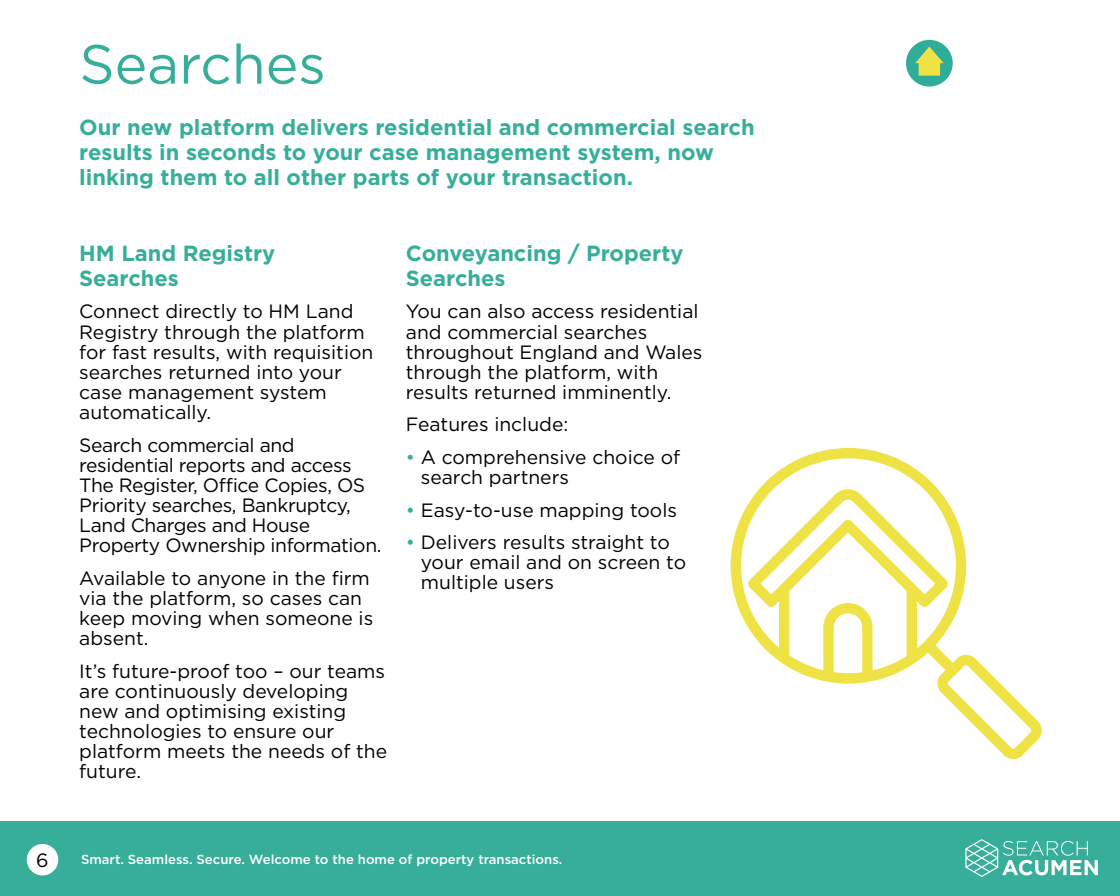
<style>
.page{position:relative;width:1120px;height:896px;background:#fff}
.page>*{position:absolute;margin:0;border:0;box-sizing:border-box;transform-origin:0 0}
.t1{font:55.12px "Gotham";color:#37ae9a}
.t2{font:700 21.88px/25.4px "Gotham";color:#37ae9a}
.t3{font:19.25px/20.1px "Gotham";color:#000}
.t4{font:19.25px/20.1px "Gotham";letter-spacing:-.02em;color:#000}
.t5{font:500 13.12px "Gotham";color:#fff}
.s1{color:#37ae9a}
</style>
<div class="page">
<div style="left:0;top:822px;width:1120px;height:74px;background:#37ae9a"></div>
<svg style="left:965px;top:839px;width:133px;height:38px"></svg>
<div style="left:27px;top:844px;width:31px;height:31px;background:#fff;border-radius:50%"></div>
<svg style="left:906px;top:40px;width:47px;height:47px"></svg>
<svg style="left:731px;top:448px;width:311px;height:311px"></svg>
<h1 class="t1" style="left:79px;top:29px;width:248px">Searches</h1>
<p class="t2" style="left:79px;top:114px;width:677px">Our new platform delivers residential and commercial search results in seconds to your case management system, now linking them to all other parts of your transaction.</p>
<p class="t2" style="left:79px;top:240px;width:198px">HM Land Registry<br>Searches</p>
<p class="t3" style="left:79px;top:301px;width:296px">Connect directly to HM Land<br>Registry through the platform for fast results, with requisition searches returned into your case management system automatically.</p>
<p class="t4" style="left:79px;top:434px;width:304px">Search commercial and residential reports and access<br>The Register, Office Copies, OS<br>Priority searches, Bankruptcy,<br>Land Charges and House<br>Property Ownership information.</p>
<p class="t3" style="left:79px;top:567px;width:296px">Available to anyone in the firm via the platform, so cases can keep moving when someone is absent.</p>
<p class="t3" style="left:79px;top:660px;width:309px">It’s future-proof too – our teams are continuously developing new and optimising existing technologies to ensure our platform meets the needs of the future.</p>
<p class="t2" style="left:406px;top:240px;width:279px">Conveyancing / Property<br>Searches</p>
<p class="t3" style="left:406px;top:301px;width:298px">You can also access residential and commercial searches throughout England and Wales through the platform, with results returned imminently.</p>
<p class="t3" style="left:406px;top:414px;width:164px">Features include:</p>
<p class="t3" style="left:421px;top:447px;width:261px;text-indent:-15px"><span class="s1">•</span> A comprehensive choice of search partners</p>
<p class="t3" style="left:406px;top:499px;width:273px"><span class="s1">•</span> Easy-to-use mapping tools</p>
<p class="t3" style="left:421px;top:532px;width:267px;text-indent:-15px"><span class="s1">•</span> Delivers results straight to your email and on screen to multiple users</p>
<p class="t3" style="left:36px;top:850px;width:14px">6</p>
<p class="t5" style="left:81px;top:851px;width:483px">Smart. Seamless. Secure. Welcome to the home of property transactions.</p>
</div>
